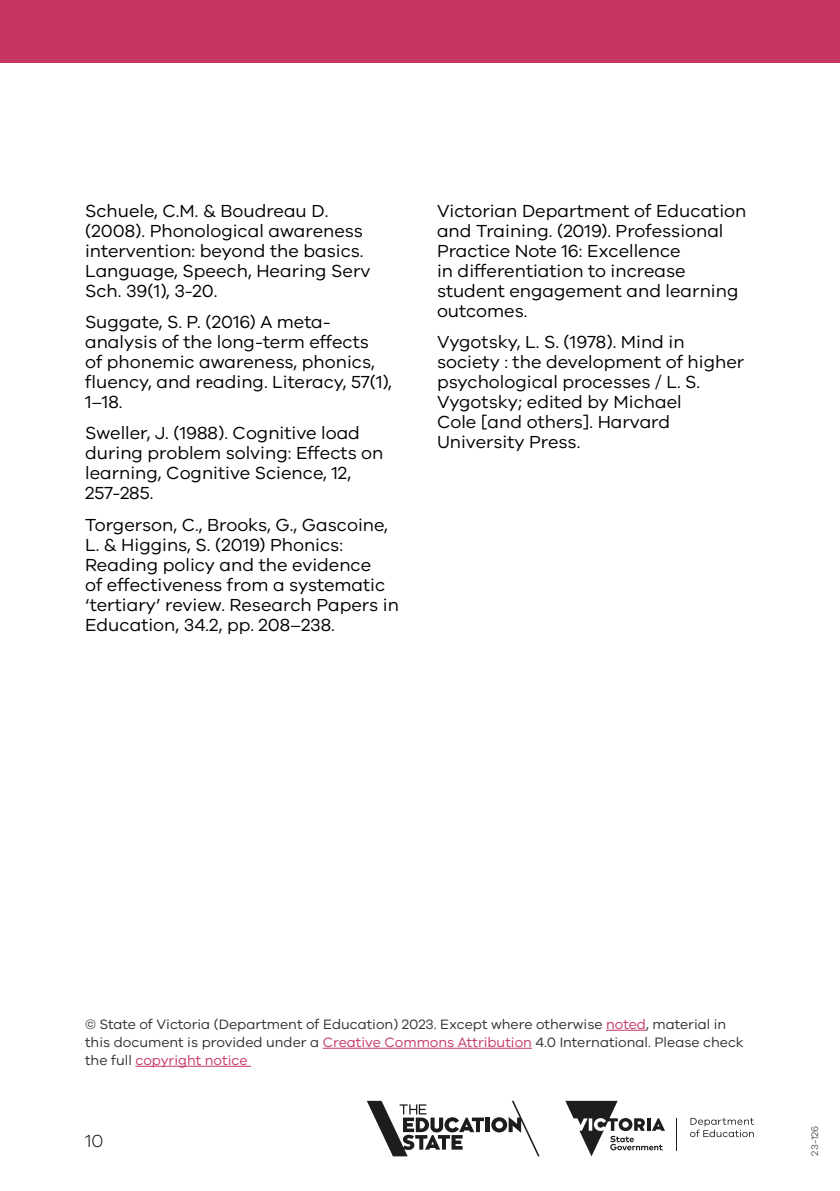
<style>
.page{position:relative;width:840px;height:1191px;background:#fff}
.page>*{position:absolute;margin:0;border:0;box-sizing:border-box;transform-origin:0 0}
.t1{font:18px/20px "VIC";color:#000}
.t2{font:300 18px "VIC";color:#000}
.t3{font:14px/18px "VIC";color:#303033}
.t4{font:10px "VIC";color:#545961}
.s1{color:#c63663}
</style>
<div class="page">
<hr style="left:485px;top:1117px;width:4px;height:15px;background:#1d1d1b">
<svg style="left:491px;top:1100px;width:48px;height:56px"></svg>
<svg style="left:367px;top:1100px;width:116px;height:56px"></svg>
<hr style="left:676px;top:1117px;width:1px;height:33px;background:#1d1d1b">
<svg style="left:565px;top:1100px;width:99px;height:56px"></svg>
<svg style="left:690px;top:1117px;width:63px;height:20px"></svg>
<div style="left:0;top:0;width:839px;height:62px;background:#c63663"></div>
<hr style="left:605px;top:1030px;width:40px;height:1px;background:#c63663">
<hr style="left:322px;top:1048px;width:209px;height:1px;background:#c63663">
<hr style="left:135px;top:1066px;width:116px;height:1px;background:#c63663">
<p class="t1" style="left:85px;top:200px;width:286px">Schuele, C.M. &amp; Boudreau D. (2008). Phonological awareness intervention: beyond the basics.<br>Language, Speech, Hearing Serv<br>Sch. 39(1), 3-20.</p>
<p class="t1" style="left:85px;top:311px;width:308px">Suggate, S. P. (2016) A meta&shy;analysis of the long-term effects<br>of phonemic awareness, phonics, fluency, and reading. Literacy, 57(1),<br>1–18.</p>
<p class="t1" style="left:85px;top:422px;width:300px">Sweller, J. (1988). Cognitive load during problem solving: Effects on learning, Cognitive Science, 12,<br>257-285.</p>
<p class="t1" style="left:85px;top:514px;width:315px">Torgerson, C., Brooks, G., Gascoine, L. &amp; Higgins, S. (2019) Phonics:<br>Reading policy and the evidence<br>of effectiveness from a systematic ‘tertiary’ review. Research Papers in Education, 34.2, pp. 208–238.</p>
<p class="t1" style="left:437px;top:200px;width:311px">Victorian Department of Education and Training. (2019). Professional<br>Practice Note 16: Excellence<br>in differentiation to increase student engagement and learning outcomes.</p>
<p class="t1" style="left:437px;top:331px;width:308px">Vygotsky, L. S. (1978). Mind in society : the development of higher psychological processes / L. S.<br>Vygotsky; edited by Michael<br>Cole [and others]. Harvard<br>University Press.</p>
<p class="t3" style="left:85px;top:1015px;width:660px">© State of Victoria (Department of Education) 2023. Except where otherwise <span class="s1">noted</span>, material in this document is provided under a <span class="s1">Creative Commons Attribution</span> 4.0 International. Please check the full <span class="s1">copyright notice</span></p>
<p class="t2" style="left:85px;top:1129px;width:20px">10</p>
<p class="t4" style="left:808px;top:1155px;width:31px;rotate:-90deg">23-126</p>
</div>
